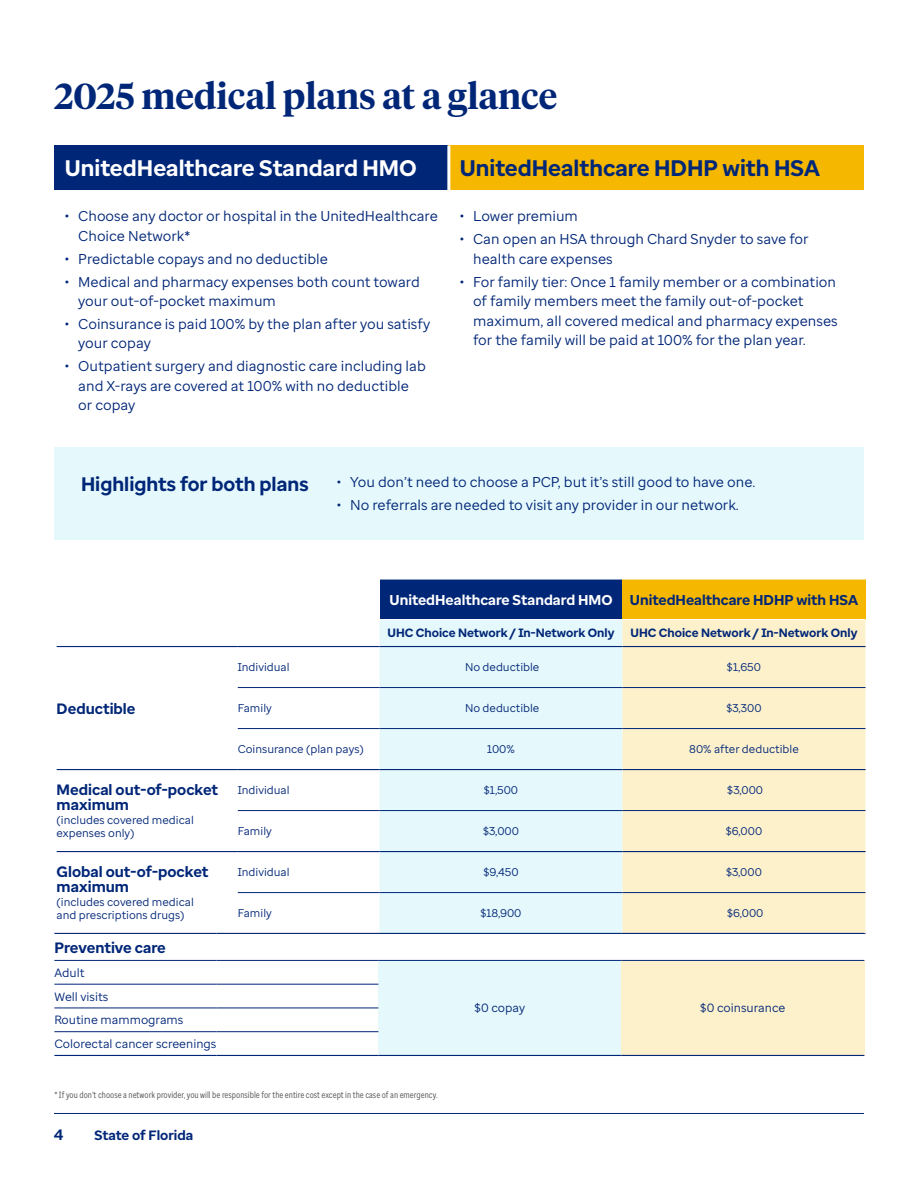
<style>
.page{position:relative;width:918px;height:1188px;background:#fff}
.page>*{position:absolute;margin:0;border:0;box-sizing:border-box;transform-origin:0 0}
.t1{font:600 36px "UHC Serif Headline";color:#002677}
.t2{font:700 22.5px "Enterprise Sans";color:#fff}
.t3{font:700 22.5px "Enterprise Sans";color:#002677}
.t4{font:700 19.5px "Enterprise Sans";color:#002677}
.t5{font:700 15px/15px "Enterprise Sans";color:#002677}
.t6{font:14.25px/19.5px "Enterprise Sans";color:#002677}
.t7{font:700 14.25px "Enterprise Sans";color:#fff}
.t8{font:700 14.25px "Enterprise Sans";color:#002677}
.t9{font:700 13.5px "Enterprise Sans";color:#002677}
.t10{font:12px "Enterprise Sans";color:#002677}
.t11{font:700 12px "Enterprise Sans";color:#002677}
.t12{font:11.25px/13.5px "Enterprise Sans";color:#002677}
.t13{font:9px "Enterprise Sans Cond";color:#5a5a5a}
</style>
<div class="page">
<div style="left:54px;top:146px;width:395px;height:44px;background:#002677"></div>
<div style="left:449px;top:146px;width:415px;height:44px;background:#f5b700"></div>
<hr style="left:447px;top:146px;width:3px;height:44px;background:#fff">
<div style="left:54px;top:447px;width:810px;height:92px;background:#e5f8fb"></div>
<div style="left:380px;top:579px;width:243px;height:41px;background:#002677"></div>
<div style="left:623px;top:579px;width:243px;height:41px;background:#f5b700"></div>
<div style="left:380px;top:620px;width:243px;height:313px;background:#e5f8fb"></div>
<div style="left:623px;top:620px;width:243px;height:313px;background:#fdf1cc"></div>
<hr style="left:380px;top:579px;width:243px;height:1px;background:#fff">
<hr style="left:380px;top:619px;width:243px;height:1px;background:#fff">
<hr style="left:623px;top:579px;width:243px;height:1px;background:#fff">
<hr style="left:623px;top:619px;width:243px;height:1px;background:#fff">
<hr style="left:57px;top:646px;width:181px;height:1px;background:#002677">
<hr style="left:238px;top:646px;width:142px;height:1px;background:#002677">
<hr style="left:380px;top:646px;width:243px;height:1px;background:#002677">
<hr style="left:623px;top:646px;width:243px;height:1px;background:#002677">
<hr style="left:238px;top:687px;width:142px;height:1px;background:#002677">
<hr style="left:380px;top:687px;width:243px;height:1px;background:#002677">
<hr style="left:623px;top:687px;width:243px;height:1px;background:#002677">
<hr style="left:238px;top:728px;width:142px;height:1px;background:#002677">
<hr style="left:380px;top:728px;width:243px;height:1px;background:#002677">
<hr style="left:623px;top:728px;width:243px;height:1px;background:#002677">
<hr style="left:57px;top:769px;width:181px;height:1px;background:#002677">
<hr style="left:238px;top:769px;width:142px;height:1px;background:#002677">
<hr style="left:380px;top:769px;width:243px;height:1px;background:#002677">
<hr style="left:623px;top:769px;width:243px;height:1px;background:#002677">
<hr style="left:238px;top:810px;width:142px;height:1px;background:#002677">
<hr style="left:380px;top:810px;width:243px;height:1px;background:#002677">
<hr style="left:623px;top:810px;width:243px;height:1px;background:#002677">
<hr style="left:57px;top:851px;width:181px;height:1px;background:#002677">
<hr style="left:238px;top:851px;width:142px;height:1px;background:#002677">
<hr style="left:380px;top:851px;width:243px;height:1px;background:#002677">
<hr style="left:623px;top:851px;width:243px;height:1px;background:#002677">
<hr style="left:238px;top:892px;width:142px;height:1px;background:#002677">
<hr style="left:380px;top:892px;width:243px;height:1px;background:#002677">
<hr style="left:623px;top:892px;width:243px;height:1px;background:#002677">
<hr style="left:623px;top:933px;width:243px;height:1px;background:#002677">
<svg style="left:378px;top:959px;width:486px;height:1px"></svg>
<div style="left:378px;top:960px;width:243px;height:95px;background:#e5f8fb"></div>
<div style="left:621px;top:960px;width:243px;height:95px;background:#fdf1cc"></div>
<hr style="left:54px;top:933px;width:162px;height:1px;background:#002677">
<hr style="left:216px;top:933px;width:162px;height:1px;background:#002677">
<hr style="left:378px;top:933px;width:243px;height:1px;background:#002677">
<hr style="left:621px;top:933px;width:243px;height:1px;background:#002677">
<hr style="left:54px;top:960px;width:162px;height:1px;background:#002677">
<hr style="left:216px;top:960px;width:162px;height:1px;background:#002677">
<hr style="left:378px;top:960px;width:243px;height:1px;background:#002677">
<hr style="left:621px;top:960px;width:243px;height:1px;background:#002677">
<hr style="left:54px;top:984px;width:162px;height:1px;background:#002677">
<hr style="left:216px;top:984px;width:162px;height:1px;background:#002677">
<hr style="left:54px;top:1008px;width:162px;height:1px;background:#002677">
<hr style="left:216px;top:1008px;width:162px;height:1px;background:#002677">
<hr style="left:54px;top:1031px;width:162px;height:1px;background:#002677">
<hr style="left:216px;top:1031px;width:162px;height:1px;background:#002677">
<hr style="left:54px;top:1055px;width:162px;height:1px;background:#002677">
<hr style="left:216px;top:1055px;width:162px;height:1px;background:#002677">
<hr style="left:378px;top:1055px;width:243px;height:1px;background:#002677">
<hr style="left:621px;top:1055px;width:243px;height:1px;background:#002677">
<hr style="left:54px;top:1113px;width:810px;height:1px;background:#002677">
<h2 class="t1" style="left:54px;top:71px;width:505px">2025 medical plans at a glance</h2>
<h3 class="t2" style="left:65px;top:154px;width:354px">UnitedHealthcare Standard HMO</h3>
<p class="t6" style="left:78px;top:206px;width:361px;text-indent:-13px">• Choose any doctor or hospital in the UnitedHealthcare<br>Choice Network*</p>
<p class="t6" style="left:65px;top:249px;width:265px">• Predictable copays and no deductible</p>
<p class="t6" style="left:78px;top:272px;width:343px;text-indent:-13px">• Medical and pharmacy expenses both count toward your out-of-pocket maximum</p>
<p class="t6" style="left:78px;top:314px;width:354px;text-indent:-13px">• Coinsurance is paid 100% by the plan after you satisfy your copay</p>
<p class="t6" style="left:78px;top:356px;width:349px;text-indent:-13px">• Outpatient surgery and diagnostic care including lab and X-rays are covered at 100% with no deductible or copay</p>
<h3 class="t3" style="left:460px;top:154px;width:362px">UnitedHealthcare HDHP with HSA</h3>
<p class="t6" style="left:460px;top:206px;width:120px">• Lower premium</p>
<p class="t6" style="left:473px;top:229px;width:337px;text-indent:-13px">• Can open an HSA through Chard Snyder to save for health care expenses</p>
<p class="t6" style="left:473px;top:272px;width:366px;text-indent:-13px">• For family tier: Once 1 family member or a combination of family members meet the family out-of-pocket maximum, all covered medical and pharmacy expenses for the family will be paid at 100% for the plan year.</p>
<h4 class="t4" style="left:81px;top:472px;width:229px">Highlights for both plans</h4>
<p class="t6" style="left:337px;top:472px;width:420px">• You don’t need to choose a PCP, but it’s still good to have one.</p>
<p class="t6" style="left:337px;top:495px;width:404px">• No referrals are needed to visit any provider in our network.</p>
<p class="t5" style="left:57px;top:701px;width:80px">Deductible</p>
<p class="t5" style="left:57px;top:783px;width:163px">Medical out-of-pocket maximum</p>
<p class="t12" style="left:57px;top:813px;width:139px">(includes covered medical expenses only)</p>
<p class="t5" style="left:57px;top:865px;width:153px">Global out-of-pocket maximum</p>
<p class="t12" style="left:57px;top:895px;width:139px">(includes covered medical and prescriptions drugs)</p>
<p class="t5" style="left:54px;top:940px;width:113px">Preventive care</p>
<p class="t10" style="left:54px;top:965px;width:32px">Adult</p>
<p class="t10" style="left:54px;top:989px;width:56px">Well visits</p>
<p class="t10" style="left:54px;top:1012px;width:131px">Routine mammograms</p>
<p class="t10" style="left:54px;top:1036px;width:164px">Colorectal cancer screenings</p>
<p class="t7" style="left:390px;top:590px;width:225px">UnitedHealthcare Standard HMO</p>
<p class="t8" style="left:630px;top:590px;width:230px">UnitedHealthcare HDHP with HSA</p>
<p class="t11" style="left:388px;top:625px;width:228px">UHC Choice Network / In-Network Only</p>
<p class="t11" style="left:631px;top:625px;width:228px">UHC Choice Network / In-Network Only</p>
<p class="t12" style="left:238px;top:661px;width:53px">Individual</p>
<p class="t12" style="left:465px;top:661px;width:76px">No deductible</p>
<p class="t12" style="left:727px;top:661px;width:36px">$1,650</p>
<p class="t12" style="left:238px;top:702px;width:36px">Family</p>
<p class="t12" style="left:465px;top:702px;width:76px">No deductible</p>
<p class="t12" style="left:726px;top:702px;width:37px">$3,300</p>
<p class="t12" style="left:238px;top:743px;width:128px">Coinsurance (plan pays)</p>
<p class="t12" style="left:487px;top:743px;width:29px">100%</p>
<p class="t12" style="left:689px;top:743px;width:111px">80% after deductible</p>
<p class="t12" style="left:238px;top:784px;width:53px">Individual</p>
<p class="t12" style="left:484px;top:784px;width:36px">$1,500</p>
<p class="t12" style="left:727px;top:784px;width:37px">$3,000</p>
<p class="t12" style="left:238px;top:825px;width:36px">Family</p>
<p class="t12" style="left:483px;top:825px;width:37px">$3,000</p>
<p class="t12" style="left:726px;top:825px;width:38px">$6,000</p>
<p class="t12" style="left:238px;top:866px;width:53px">Individual</p>
<p class="t12" style="left:483px;top:866px;width:37px">$9,450</p>
<p class="t12" style="left:726px;top:866px;width:37px">$3,000</p>
<p class="t12" style="left:238px;top:907px;width:36px">Family</p>
<p class="t12" style="left:481px;top:907px;width:43px">$18,900</p>
<p class="t12" style="left:727px;top:907px;width:38px">$6,000</p>
<p class="t10" style="left:475px;top:1000px;width:52px">$0 copay</p>
<p class="t10" style="left:700px;top:1000px;width:87px">$0 coinsurance</p>
<p class="t13" style="left:54px;top:1089px;width:385px">* If you don’t choose a network provider, you will be responsible for the entire cost except in the case of an emergency.</p>
<p class="t5" style="left:54px;top:1127px;width:11px">4</p>
<p class="t9" style="left:95px;top:1126px;width:100px">State of Florida</p>
</div>
